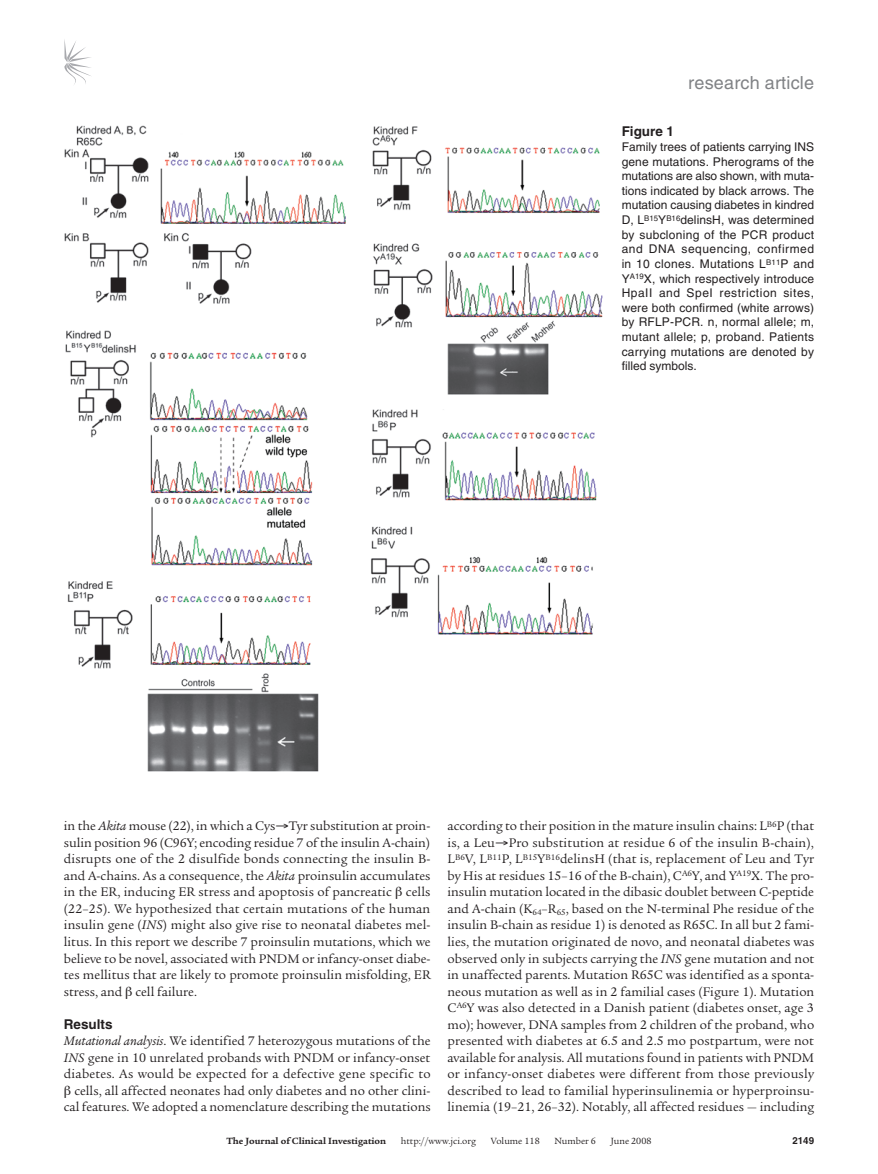
<style>
.page{position:relative;width:878px;height:1174px;background:#fff}
.page>*{position:absolute;margin:0;border:0;box-sizing:border-box;transform-origin:0 0}
.t1{font:18px "Helvetica LT Std";letter-spacing:.01em;color:#808285}
.t2{font:13.5px/16.5px "Legacy Serif Std";color:#231f20;text-align:justify}
.t3{font:700 13.5px "Helvetica LT Std";color:#231f20}
.t4{font:12px/14.7px "Helvetica LT Std";letter-spacing:.02em;color:#231f20;text-align:justify}
.t5{font:9.75px "Legacy Serif Std";color:#231f20}
.t6{font:700 9.75px "Legacy Serif Std";color:#231f20}
.t7{font:700 9.75px "Helvetica LT Std";color:#231f20}
.s1{font-style:italic}
</style>
<div class="page">
<svg style="left:64px;top:39px;width:27px;height:45px"></svg>
<img style="left:64px;top:125px;width:539px;height:647px">
<h1 class="t1" style="left:688px;top:72px;width:127px">research article</h1>
<p class="t3" style="left:621px;top:123px;width:54px">Figure 1</p>
<p class="t4" style="left:621px;top:139px;width:194px">Family trees of patients carrying INS gene mutations. Pherograms of the mutations are also shown, with muta&shy;tions indicated by black arrows. The mutation causing diabetes in kindred D, L<sup>B15</sup>Y<sup>B16</sup>delinsH, was determined by subcloning of the PCR product and DNA sequencing, confirmed in 10 clones. Mutations L<sup>B11</sup>P and Y<sup>A19</sup>X, which respectively introduce HpaII and SpeI restriction sites, were both confirmed (white arrows) by RFLP-PCR. n, normal allele; m, mutant allele; p, proband. Patients carrying mutations are denoted by filled symbols.</p>
<p class="t2" style="left:64px;top:818px;width:368px">in the <span class="s1">Akita</span> mouse (22), in which a Cys→Tyr substitution at proin&shy;sulin position 96 (C96Y; encoding residue 7 of the insulin A-chain) disrupts one of the 2 disulfide bonds connecting the insulin B&shy;and A-chains. As a consequence, the <span class="s1">Akita</span> proinsulin accumulates in the ER, inducing ER stress and apoptosis of pancreatic cells (22–25). We hypothesized that certain mutations of the human insulin gene (<span class="s1">INS</span>) might also give rise to neonatal diabetes mel&shy;litus. In this report we describe 7 proinsulin mutations, which we believe to be novel, associated with PNDM or infancy-onset diabe&shy;tes mellitus that are likely to promote proinsulin misfolding, ER stress, and cell failure.</p>
<p class="t3" style="left:64px;top:1015px;width:50px">Results</p>
<p class="t2" style="left:64px;top:1032px;width:368px;text-align:right"><span class="s1">Mutational analysis</span>. We identified 7 heterozygous mutations of the <span class="s1">INS</span> gene in 10 unrelated probands with PNDM or infancy-onset diabetes. As would be expected for a defective gene specific to cells, all affected neonates had only diabetes and no other clini&shy;cal features. We adopted a nomenclature describing the mutations</p>
<p class="t2" style="left:447px;top:818px;width:368px">according to their position in the mature insulin chains: L<sup>B6</sup>P (that is, a Leu→Pro substitution at residue 6 of the insulin B-chain), L<sup>B6</sup>V, L<sup>B11</sup>P, L<sup>B15</sup>Y<sup>B16</sup>delinsH (that is, replacement of Leu and Tyr by His at residues 15–16 of the B-chain), C<sup>A6</sup>Y, and Y<sup>A19</sup>X. The pro&shy;insulin mutation located in the dibasic doublet between C-peptide and A-chain (K<sub>64</sub>–R<sub>65</sub>, based on the N-terminal Phe residue of the insulin B-chain as residue 1) is denoted as R65C. In all but 2 fami&shy;lies, the mutation originated de novo, and neonatal diabetes was observed only in subjects carrying the <span class="s1">INS</span> gene mutation and not in unaffected parents. Mutation R65C was identified as a sponta&shy;neous mutation as well as in 2 familial cases (Figure 1). Mutation C<sup>A6</sup>Y was also detected in a Danish patient (diabetes onset, age 3 mo); however, DNA samples from 2 children of the proband, who presented with diabetes at 6.5 and 2.5 mo postpartum, were not available for analysis. All mutations found in patients with PNDM or infancy-onset diabetes were different from those previously described to lead to familial hyperinsulinemia or hyperproinsu&shy;linemia (19–21, 26–32). Notably, all affected residues — including</p>
<p class="t6" style="left:226px;top:1135px;width:161px">The Journal of Clinical Investigation</p>
<p class="t5" style="left:401px;top:1135px;width:77px">http://www.jci.org</p>
<p class="t5" style="left:490px;top:1135px;width:50px">Volume 118</p>
<p class="t5" style="left:554px;top:1135px;width:43px">Number 6</p>
<p class="t5" style="left:610px;top:1135px;width:42px">June 2008</p>
<p class="t7" style="left:792px;top:1134px;width:23px">2149</p>
</div>
